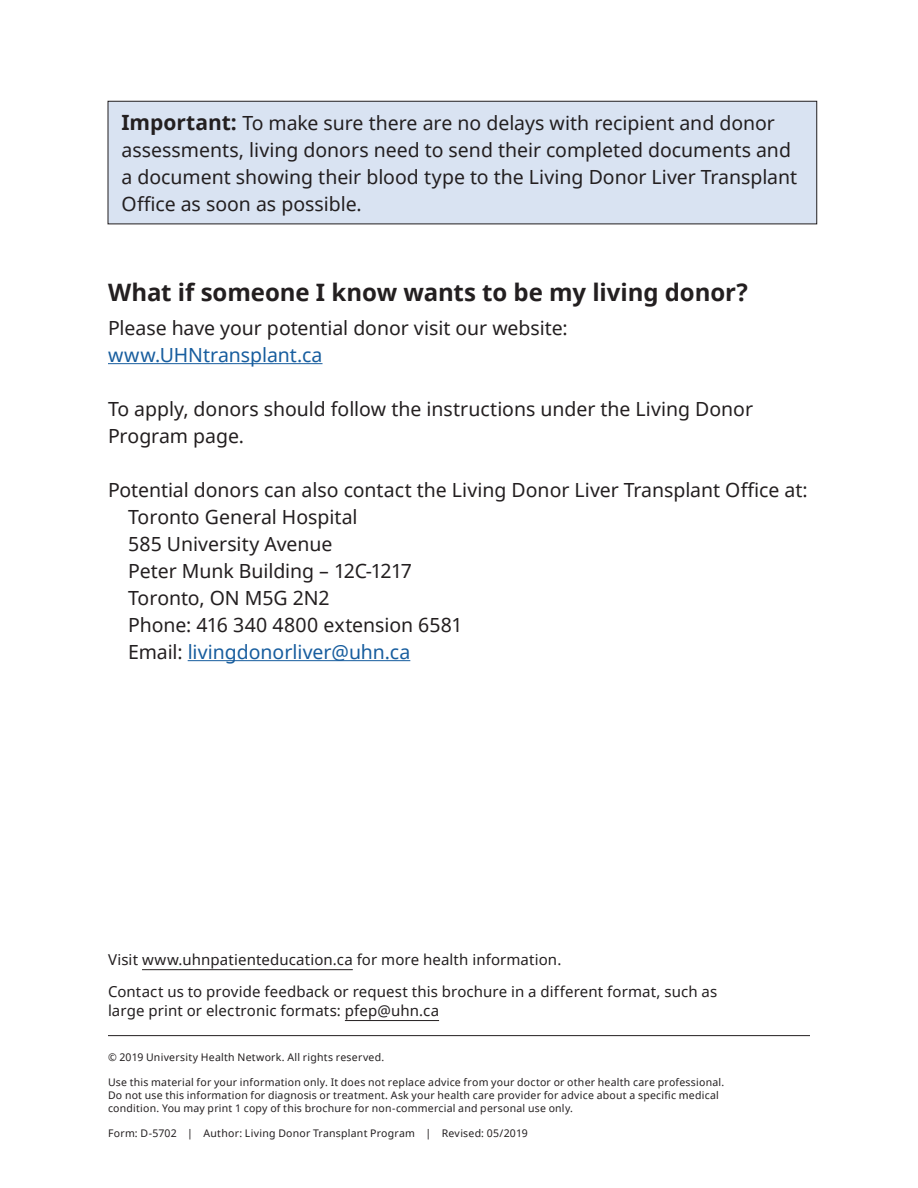
<style>
.page{position:relative;width:918px;height:1188px;background:#fff}
.page>*{position:absolute;margin:0;border:0;box-sizing:border-box;transform-origin:0 0}
.subtitle__H2{font:700 24px "Noto Sans";letter-spacing:-.005em;color:#231f20}
.body{font:19.5px/27px "Noto Sans";color:#231f20}
.body-2{font:19.5px "Noto Sans";letter-spacing:-.005em;color:#175d9e}
.contact_info{font:15px/19.5px "Noto Sans";letter-spacing:.01em;color:#231f20}
.disclaimer{font:10.5px/12.6px "Noto Sans";letter-spacing:.02em;color:#231f20}
.s1{font-weight:700;font-size:21px}
.s2{color:#231f20}
</style>
<div class="page">
<div style="left:108px;top:101px;width:709px;height:123px;background:#d9e3f2"></div>
<div style="left:108px;top:101px;width:709px;height:123px;border:1px solid #231f20"></div>
<hr style="left:108px;top:363px;width:215px;height:1px;background:#175d9e">
<hr style="left:188px;top:660px;width:222px;height:1px;background:#175d9e">
<hr style="left:142px;top:969px;width:211px;height:1px;background:#231f20">
<hr style="left:345px;top:1020px;width:94px;height:1px;background:#231f20">
<hr style="left:108px;top:1035px;width:702px;height:1px;background:#231f20">
<p class="body" style="left:122px;top:109px;width:677px"><span class="s1">Important:</span> To make sure there are no delays with recipient and donor assessments, living donors need to send their completed documents and a document showing their blood type to the Living Donor Liver Transplant Office as soon as possible.</p>
<h2 class="subtitle__H2" style="left:108px;top:276px;width:641px">What if someone I know wants to be my living donor?</h2>
<p class="body" style="left:108px;top:314px;width:461px">Please have your potential donor visit our website:</p>
<p class="body-2" style="left:108px;top:342px;width:216px">www.UHNtransplant.ca</p>
<p class="body" style="left:108px;top:395px;width:647px">To apply, donors should follow the instructions under the Living Donor<br>Program page.</p>
<p class="body" style="left:108px;top:476px;width:701px">Potential donors can also contact the Living Donor Liver Transplant Office at:</p>
<p class="body" style="left:128px;top:503px;width:231px">Toronto General Hospital</p>
<p class="body" style="left:128px;top:530px;width:206px">585 University Avenue</p>
<p class="body" style="left:128px;top:557px;width:285px">Peter Munk Building – 12C-1217</p>
<p class="body" style="left:128px;top:584px;width:203px">Toronto, ON M5G 2N2</p>
<p class="body" style="left:128px;top:611px;width:336px">Phone: 416 340 4800 extension 6581</p>
<p class="body-2" style="left:128px;top:639px;width:284px"><span class="s2">Email:</span> livingdonorliver@uhn.ca</p>
<p class="contact_info" style="left:108px;top:950px;width:455px">Visit www.uhnpatienteducation.ca for more health information.</p>
<p class="contact_info" style="left:108px;top:981px;width:611px">Contact us to provide feedback or request this brochure in a different format, such as large print or electronic formats: pfep@uhn.ca</p>
<p class="disclaimer" style="left:108px;top:1051px;width:278px">© 2019 University Health Network. All rights reserved.</p>
<p class="disclaimer" style="left:108px;top:1076px;width:618px">Use this material for your information only. It does not replace advice from your doctor or other health care professional.<br>Do not use this information for diagnosis or treatment. Ask your health care provider for advice about a specific medical condition. You may print 1 copy of this brochure for non-commercial and personal use only.</p>
<p class="disclaimer" style="left:108px;top:1126px;width:421px">Form: D-5702 | Author: Living Donor Transplant Program | Revised: 05/2019</p>
</div>
